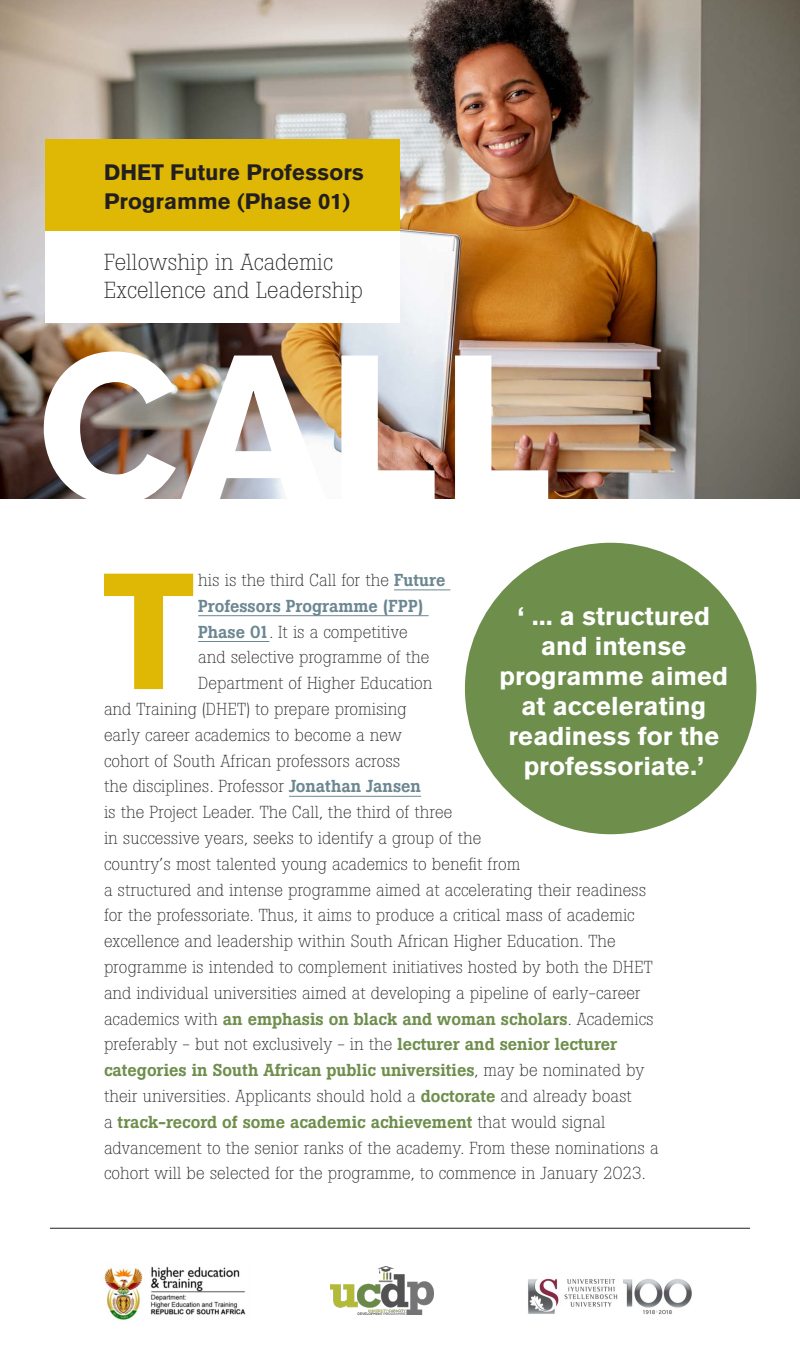
<style>
.page{position:relative;width:800px;height:1350px;background:#fff}
.page>*{position:absolute;margin:0;border:0;box-sizing:border-box;transform-origin:0 0}
.x_msonormal{font:900 162.1px "Akzidenz Grotesk";color:#dfb805}
.x_msonormal-2{font:900 25.4px/30px "Akzidenz Grotesk";color:#fff;text-align:center}
.t1{font:300 23px "Boton";color:#231f20}
.t2{font:900 22px "Akzidenz Grotesk";color:#231f20}
.x_msonormal-3{font:300 17.2px "Boton";color:#231f20}
.x_msonormal-4{font:500 17.2px "Boton";color:#6e8e4c}
.x_msonormal-5{font:500 17.2px "Boton";color:#6c8792}
.s1{font-weight:500;color:#6c8792}
.s2{font-weight:300;color:#231f20}
.s3{font-weight:500;color:#6e8e4c}
</style>
<div class="page">
<img style="left:0;top:0;width:800px;height:498px">
<hr style="left:394px;top:590px;width:56px;height:1px;background:#6c8792">
<hr style="left:198px;top:615px;width:231px;height:1px;background:#6c8792">
<hr style="left:198px;top:641px;width:71px;height:1px;background:#6c8792">
<hr style="left:289px;top:796px;width:132px;height:1px;background:#6c8792">
<img style="left:44px;top:351px;width:504px;height:148px">
<div style="left:45px;top:139px;width:354px;height:95px;background:#dfb805"></div>
<div style="left:45px;top:231px;width:354px;height:92px;background:#fff"></div>
<div style="left:465px;top:543px;width:291px;height:291px;background:#6e8e4c;border-radius:50%"></div>
<hr style="left:50px;top:1228px;width:700px;height:1px;background:#231f20">
<img style="left:104px;top:1263px;width:142px;height:57px">
<img style="left:330px;top:1266px;width:103px;height:48px">
<img style="left:528px;top:1278px;width:164px;height:37px">
<p class="t2" style="left:104px;top:159px;width:262px">DHET Future Professors</p>
<p class="t2" style="left:104px;top:188px;width:248px">Programme (Phase 01)</p>
<p class="t1" style="left:104px;top:249px;width:230px">Fellowship in Academic</p>
<p class="t1" style="left:104px;top:276px;width:260px">Excellence and Leadership</p>
<p class="x_msonormal" style="left:102px;top:534px;width:95px">T</p>
<p class="x_msonormal-3" style="left:198px;top:570px;width:249px">his is the third Call for the <span class="s1">Future</span></p>
<p class="x_msonormal-5" style="left:198px;top:595px;width:227px">Professors Programme (FPP)</p>
<p class="x_msonormal-3" style="left:198px;top:621px;width:211px"><span class="s1">Phase 01</span>. It is a competitive</p>
<p class="x_msonormal-3" style="left:198px;top:647px;width:233px">and selective programme of the</p>
<p class="x_msonormal-3" style="left:198px;top:673px;width:236px">Department of Higher Education</p>
<p class="x_msonormal-3" style="left:104px;top:699px;width:304px">and Training (DHET) to prepare promising</p>
<p class="x_msonormal-3" style="left:104px;top:725px;width:299px">early career academics to become a new</p>
<p class="x_msonormal-3" style="left:104px;top:750px;width:298px">cohort of South African professors across</p>
<p class="x_msonormal-3" style="left:104px;top:776px;width:318px">the disciplines. Professor <span class="s1">Jonathan Jansen</span></p>
<p class="x_msonormal-3" style="left:104px;top:802px;width:350px">is the Project Leader. The Call, the third of three</p>
<p class="x_msonormal-3" style="left:104px;top:828px;width:379px">in successive years, seeks to identify a group of the</p>
<p class="x_msonormal-3" style="left:104px;top:854px;width:418px">country’s most talented young academics to benefit from</p>
<p class="x_msonormal-3" style="left:104px;top:879px;width:544px">a structured and intense programme aimed at accelerating their readiness</p>
<p class="x_msonormal-3" style="left:104px;top:905px;width:532px">for the professoriate. Thus, it aims to produce a critical mass of academic</p>
<p class="x_msonormal-3" style="left:104px;top:931px;width:513px">excellence and leadership within South African Higher Education. The</p>
<p class="x_msonormal-3" style="left:104px;top:957px;width:550px">programme is intended to complement initiatives hosted by both the DHET</p>
<p class="x_msonormal-3" style="left:104px;top:983px;width:538px">and individual universities aimed at developing a pipeline of early-career</p>
<p class="x_msonormal-4" style="left:104px;top:1008px;width:551px"><span class="s2">academics with</span> an emphasis on black and woman scholars<span class="s2">. Academics</span></p>
<p class="x_msonormal-3" style="left:104px;top:1034px;width:515px">preferably - but not exclusively - in the <span class="s3">lecturer and senior lecturer</span></p>
<p class="x_msonormal-4" style="left:104px;top:1060px;width:542px">categories in South African public universities<span class="s2">, may be nominated by</span></p>
<p class="x_msonormal-3" style="left:104px;top:1086px;width:530px">their universities. Applicants should hold a <span class="s3">doctorate</span> and already boast</p>
<p class="x_msonormal-4" style="left:104px;top:1111px;width:503px"><span class="s2">a</span> track-record of some academic achievement <span class="s2">that would signal</span></p>
<p class="x_msonormal-3" style="left:104px;top:1137px;width:556px">advancement to the senior ranks of the academy. From these nominations a</p>
<p class="x_msonormal-3" style="left:104px;top:1163px;width:543px">cohort will be selected for the programme, to commence in January 2023.</p>
<p class="x_msonormal-2" style="left:500px;top:601px;width:230px">‘ ... a structured and intense programme aimed at accelerating readiness for the professoriate.’</p>
</div>
